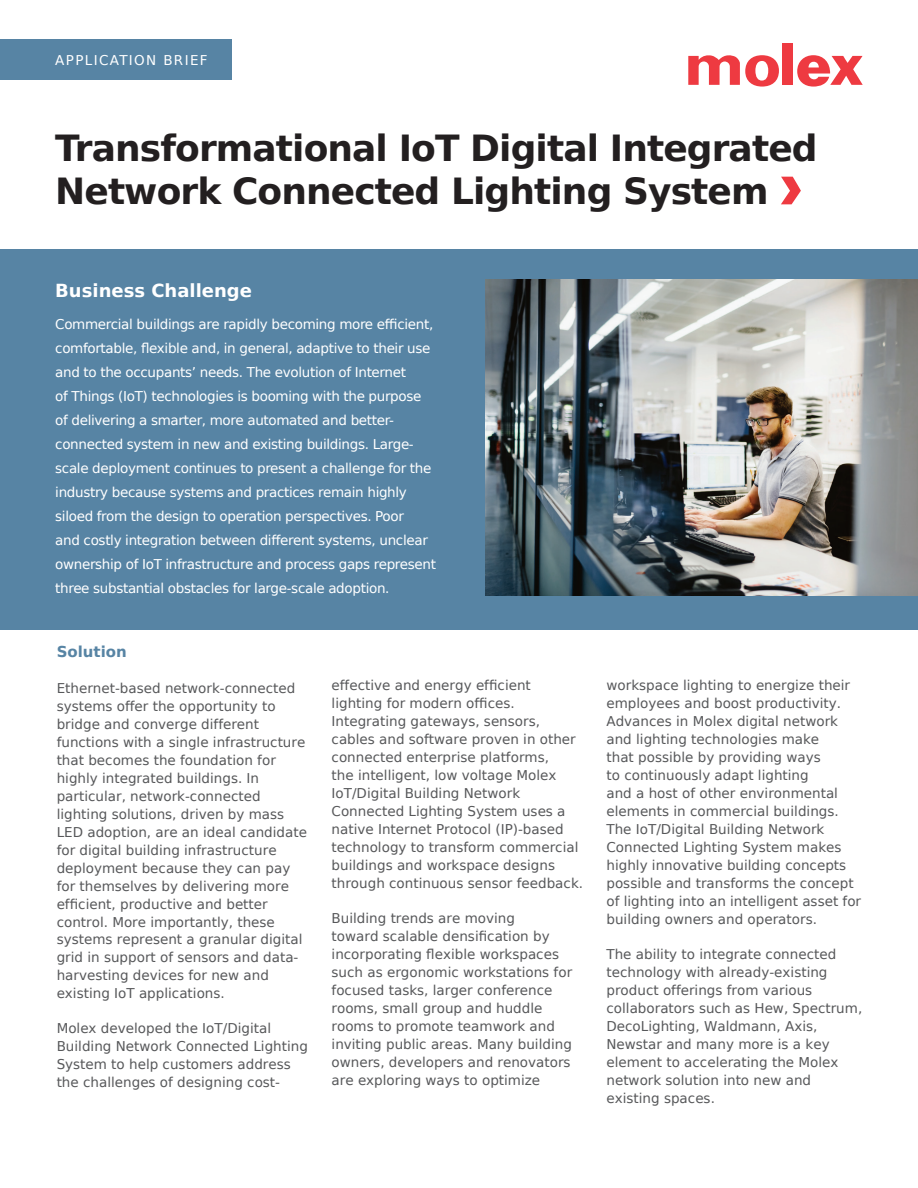
<style>
.page{position:relative;width:918px;height:1188px;background:#fff}
.page>*{position:absolute;margin:0;border:0;box-sizing:border-box;transform-origin:0 0}
.t1{font:700 36px/43.2px "Bitstream Vera Sans";letter-spacing:-.025em;color:#231f20}
.t2{font:700 18px "Bitstream Vera Sans";color:#fff}
.t3{font:700 15px "Bitstream Vera Sans";color:#5784a4}
.t4{font:13.5px/18px "Bitstream Vera Sans";color:#57585a}
.t5{font:13.5px/24px "Bitstream Vera Sans";letter-spacing:-.025em;color:#fff}
.t6{font:13.5px "Bitstream Vera Sans";letter-spacing:.1em;color:#fff}
</style>
<div class="page">
<div style="left:0;top:39px;width:231px;height:41px;background:#5784a4"></div>
<div style="left:782px;top:43px;width:11px;height:42px;background:#ee3a41"></div>
<svg style="left:688px;top:55px;width:91px;height:32px"></svg>
<svg style="left:797px;top:55px;width:66px;height:32px"></svg>
<div style="left:0;top:250px;width:918px;height:380px;background:#5784a4"></div>
<svg style="left:781px;top:177px;width:20px;height:27px"></svg>
<img style="left:485px;top:279px;width:433px;height:316px">
<p class="t6" style="left:55px;top:52px;width:154px">APPLICATION BRIEF</p>
<h1 class="t1" style="left:55px;top:127px;width:764px">Transformational IoT Digital Integrated<br>Network Connected Lighting System</h1>
<h2 class="t2" style="left:55px;top:280px;width:198px">Business Challenge</h2>
<p class="t5" style="left:55px;top:313px;width:382px">Commercial buildings are rapidly becoming more efficient, comfortable, flexible and, in general, adaptive to their use and to the occupants’ needs. The evolution of Internet<br>of Things (IoT) technologies is booming with the purpose of delivering a smarter, more automated and better&shy;connected system in new and existing buildings. Large&shy;scale deployment continues to present a challenge for the industry because systems and practices remain highly siloed from the design to operation perspectives. Poor<br>and costly integration between different systems, unclear ownership of IoT infrastructure and process gaps represent three substantial obstacles for large-scale adoption.</p>
<p class="t3" style="left:57px;top:643px;width:72px">Solution</p>
<p class="t4" style="left:57px;top:679px;width:252px">Ethernet-based network-connected systems offer the opportunity to bridge and converge different functions with a single infrastructure that becomes the foundation for highly integrated buildings. In particular, network-connected lighting solutions, driven by mass LED adoption, are an ideal candidate for digital building infrastructure deployment because they can pay for themselves by delivering more efficient, productive and better control. More importantly, these systems represent a granular digital grid in support of sensors and data&shy;harvesting devices for new and existing IoT applications.</p>
<p class="t4" style="left:57px;top:1020px;width:253px">Molex developed the IoT/Digital Building Network Connected Lighting System to help customers address the challenges of designing cost-</p>
<p class="t4" style="left:332px;top:677px;width:253px">effective and energy efficient lighting for modern offices.<br>Integrating gateways, sensors, cables and software proven in other connected enterprise platforms,<br>the intelligent, low voltage Molex IoT/Digital Building Network Connected Lighting System uses a native Internet Protocol (IP)-based technology to transform commercial buildings and workspace designs through continuous sensor feedback.</p>
<p class="t4" style="left:332px;top:910px;width:242px">Building trends are moving<br>toward scalable densification by incorporating flexible workspaces such as ergonomic workstations for focused tasks, larger conference rooms, small group and huddle rooms to promote teamwork and inviting public areas. Many building owners, developers and renovators are exploring ways to optimize</p>
<p class="t4" style="left:606px;top:677px;width:256px">workspace lighting to energize their employees and boost productivity.<br>Advances in Molex digital network and lighting technologies make<br>that possible by providing ways<br>to continuously adapt lighting<br>and a host of other environmental elements in commercial buildings.<br>The IoT/Digital Building Network Connected Lighting System makes highly innovative building concepts possible and transforms the concept of lighting into an intelligent asset for building owners and operators.</p>
<p class="t4" style="left:606px;top:946px;width:257px">The ability to integrate connected technology with already-existing product offerings from various collaborators such as Hew, Spectrum,<br>DecoLighting, Waldmann, Axis,<br>Newstar and many more is a key element to accelerating the Molex network solution into new and existing spaces.</p>
</div>
